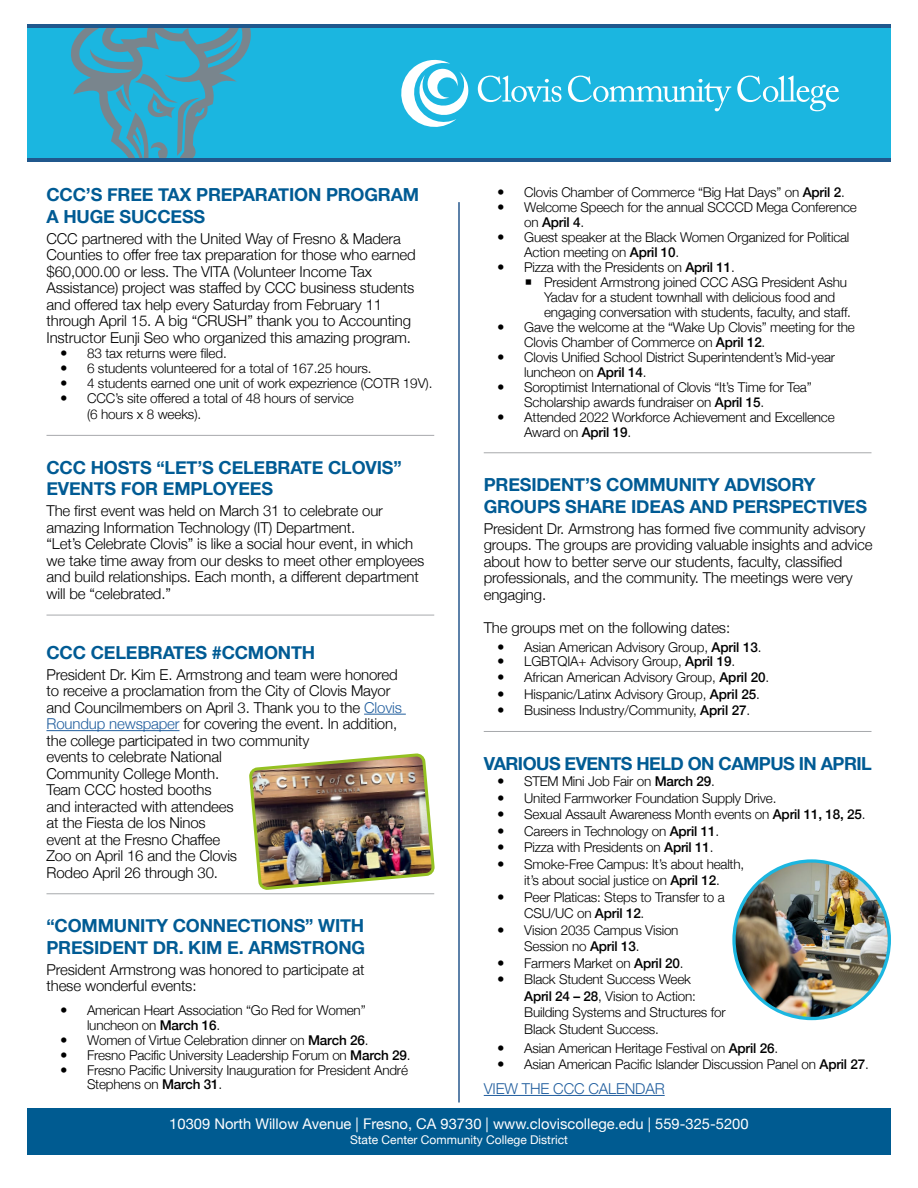
<style>
.page{position:relative;width:918px;height:1188px;background:#fff}
.page>*{position:absolute;margin:0;border:0;box-sizing:border-box;transform-origin:0 0}
.t1{font:700 18px/21.6px "Helvetica Neue";letter-spacing:-.01em;color:#005b94}
.t2{font:700 18px "Helvetica Neue";letter-spacing:-.03em;color:#005b94}
.t3{font:300 15px/16.5px "Helvetica Neue";letter-spacing:-.01em;color:#000}
.t4{font:300 15px "Helvetica Neue";letter-spacing:-.01em;color:#215e9e}
.t5{font:14.7px "Helvetica Neue";color:#fff}
.t6{font:300 13.5px/15px "Helvetica Neue";letter-spacing:-.015em;color:#000}
.t7{font:12px "Helvetica Neue";color:#fff}
.s1{font-weight:500}
.s2{color:#215e9e}
</style>
<div class="page">
<hr style="left:364px;top:714px;width:42px;height:1px;background:#215e9e">
<hr style="left:46px;top:730px;width:134px;height:1px;background:#215e9e">
<hr style="left:46px;top:435px;width:388px;height:1px;background:#a7a9ac">
<hr style="left:46px;top:615px;width:388px;height:1px;background:#a7a9ac">
<hr style="left:46px;top:893px;width:388px;height:1px;background:#a7a9ac">
<hr style="left:458px;top:202px;width:2px;height:900px;background:#27588d">
<hr style="left:484px;top:1095px;width:181px;height:1px;background:#215e9e">
<hr style="left:484px;top:452px;width:388px;height:1px;background:#a7a9ac">
<hr style="left:484px;top:731px;width:388px;height:1px;background:#a7a9ac">
<div style="left:27px;top:1108px;width:864px;height:46px;background:#005b91"></div>
<div style="left:27px;top:25px;width:864px;height:136px;background:#1bb6e0"></div>
<svg style="left:478px;top:76px;width:83px;height:26px"></svg>
<svg style="left:737px;top:76px;width:102px;height:35px"></svg>
<svg style="left:568px;top:76px;width:163px;height:35px"></svg>
<svg style="left:401px;top:59px;width:67px;height:68px"></svg>
<svg style="left:70px;top:28px;width:184px;height:131px"></svg>
<hr style="left:27px;top:25px;width:864px;height:3px;background:#20588d">
<hr style="left:27px;top:159px;width:864px;height:3px;background:#20588d">
<img style="left:250px;top:754px;width:184px;height:135px">
<img style="left:735px;top:861px;width:154px;height:158px">
<div style="left:732px;top:859px;width:159px;height:161px;border:3px solid #1bb6e0;border-radius:50%"></div>
<p class="t6" style="left:524px;top:183px;width:322px">Clovis Chamber of Commerce “Big Hat Days” on <span class="s1">April 2</span>.</p>
<p class="t6" style="left:524px;top:198px;width:334px">Welcome Speech for the annual SCCCD Mega Conference on <span class="s1">April 4</span>.</p>
<p class="t6" style="left:524px;top:228px;width:327px">Guest speaker at the Black Women Organized for Political<br>Action meeting on <span class="s1">April 10</span>.</p>
<p class="t6" style="left:524px;top:258px;width:212px">Pizza with the Presidents on <span class="s1">April 11</span>.</p>
<p class="t6" style="left:544px;top:273px;width:308px">President Armstrong joined CCC ASG President Ashu<br>Yadav for a student townhall with delicious food and engaging conversation with students, faculty, and staff.</p>
<p class="t6" style="left:524px;top:318px;width:332px">Gave the welcome at the “Wake Up Clovis” meeting for the<br>Clovis Chamber of Commerce on <span class="s1">April 12</span>.</p>
<p class="t6" style="left:524px;top:348px;width:312px">Clovis Unified School District Superintendent’s Mid-year luncheon on <span class="s1">April 14</span>.</p>
<p class="t6" style="left:524px;top:378px;width:289px">Soroptimist International of Clovis “It’s Time for Tea”<br>Scholarship awards fundraiser on <span class="s1">April 15</span>.</p>
<p class="t6" style="left:524px;top:408px;width:312px">Attended 2022 Workforce Achievement and Excellence<br>Award on <span class="s1">April 19</span>.</p>
<h2 class="t1" style="left:484px;top:475px;width:385px">PRESIDENT’S COMMUNITY ADVISORY<br>GROUPS SHARE IDEAS AND PERSPECTIVES</h2>
<p class="t3" style="left:484px;top:519px;width:390px">President Dr. Armstrong has formed five community advisory groups. The groups are providing valuable insights and advice about how to better serve our students, faculty, classified professionals, and the community. The meetings were very engaging.</p>
<p class="t3" style="left:484px;top:618px;width:248px">The groups met on the following dates:</p>
<p class="t6" style="left:524px;top:638px;width:239px">Asian American Advisory Group, <span class="s1">April 13</span>.</p>
<p class="t6" style="left:524px;top:653px;width:212px">LGBTQIA+ Advisory Group, <span class="s1">April 19</span>.</p>
<p class="t6" style="left:524px;top:669px;width:247px">African American Advisory Group, <span class="s1">April 20</span>.</p>
<p class="t6" style="left:524px;top:686px;width:237px">Hispanic/Latinx Advisory Group, <span class="s1">April 25</span>.</p>
<p class="t6" style="left:524px;top:702px;width:228px">Business Industry/Community, <span class="s1">April 27</span>.</p>
<h2 class="t2" style="left:484px;top:749px;width:390px">VARIOUS EVENTS HELD ON CAMPUS IN APRIL</h2>
<p class="t6" style="left:524px;top:773px;width:192px">STEM Mini Job Fair on <span class="s1">March 29</span>.</p>
<p class="t6" style="left:524px;top:790px;width:254px">United Farmworker Foundation Supply Drive.</p>
<p class="t6" style="left:524px;top:806px;width:343px">Sexual Assault Awareness Month events on <span class="s1">April 11, 18, 25</span>.</p>
<p class="t6" style="left:524px;top:823px;width:196px">Careers in Technology on <span class="s1">April 11</span>.</p>
<p class="t6" style="left:524px;top:839px;width:191px">Pizza with Presidents on <span class="s1">April 11</span>.</p>
<p class="t6" style="left:524px;top:855px;width:222px;line-height:16.5px">Smoke-Free Campus: It’s about health, it’s about social justice on <span class="s1">April 12</span>.</p>
<p class="t6" style="left:524px;top:888px;width:202px;line-height:16.5px">Peer Platicas: Steps to Transfer to a<br>CSU/UC on <span class="s1">April 12</span>.</p>
<p class="t6" style="left:524px;top:921px;width:156px;line-height:16.5px">Vision 2035 Campus Vision<br>Session no <span class="s1">April 13</span>.</p>
<p class="t6" style="left:524px;top:955px;width:161px">Farmers Market on <span class="s1">April 20</span>.</p>
<p class="t6" style="left:524px;top:970px;width:203px;line-height:16.5px">Black Student Success Week<br><span class="s1">April 24 – 28</span>, Vision to Action:<br>Building Systems and Structures for<br>Black Student Success.</p>
<p class="t6" style="left:524px;top:1039px;width:255px">Asian American Heritage Festival on <span class="s1">April 26</span>.</p>
<p class="t6" style="left:524px;top:1056px;width:346px">Asian American Pacific Islander Discussion Panel on <span class="s1">April 27</span>.</p>
<p class="t4" style="left:484px;top:1077px;width:182px">VIEW THE CCC CALENDAR</p>
<p class="t5" style="left:169px;top:1113px;width:581px">10309 North Willow Avenue | Fresno, CA 93730 | www.cloviscollege.edu | 559-325-5200</p>
<p class="t7" style="left:350px;top:1131px;width:219px">State Center Community College District</p>
<h2 class="t1" style="left:46px;top:184px;width:374px">CCC’S FREE TAX PREPARATION PROGRAM<br>A HUGE SUCCESS</h2>
<p class="t3" style="left:46px;top:229px;width:371px">CCC partnered with the United Way of Fresno &amp; Madera Counties to offer free tax preparation for those who earned $60,000.00 or less. The VITA (Volunteer Income Tax Assistance) project was staffed by CCC business students and offered tax help every Saturday from February 11 through April 15. A big “CRUSH” thank you to Accounting Instructor Eunji Seo who organized this amazing program.</p>
<p class="t6" style="left:87px;top:344px;width:141px">83 tax returns were filed.</p>
<p class="t6" style="left:87px;top:359px;width:286px">6 students volunteered for a total of 167.25 hours.</p>
<p class="t6" style="left:87px;top:374px;width:347px">4 students earned one unit of work expezrience (COTR 19V).</p>
<p class="t6" style="left:87px;top:389px;width:269px;line-height:16.5px">CCC’s site offered a total of 48 hours of service (6 hours x 8 weeks).</p>
<h2 class="t1" style="left:46px;top:457px;width:357px">CCC HOSTS “LET’S CELEBRATE CLOVIS”<br>EVENTS FOR EMPLOYEES</h2>
<p class="t3" style="left:46px;top:502px;width:379px">The first event was held on March 31 to celebrate our amazing Information Technology (IT) Department.<br>“Let’s Celebrate Clovis” is like a social hour event, in which we take time away from our desks to meet other employees and build relationships. Each month, a different department will be “celebrated.”</p>
<h2 class="t1" style="left:46px;top:642px;width:270px">CCC CELEBRATES #CCMONTH</h2>
<p class="t3" style="left:46px;top:665px;width:357px">President Dr. Kim E. Armstrong and team were honored to receive a proclamation from the City of Clovis Mayor and Councilmembers on April 3. Thank you to the <span class="s2">Clovis Roundup newspaper</span> for covering the event. In addition, the college participated in two community<br>events to celebrate National<br>Community College Month.<br>Team CCC hosted booths<br>and interacted with attendees<br>at the Fiesta de los Ninos<br>event at the Fresno Chaffee<br>Zoo on April 16 and the Clovis<br>Rodeo April 26 through 30.</p>
<h2 class="t1" style="left:46px;top:916px;width:320px">“COMMUNITY CONNECTIONS” WITH<br>PRESIDENT DR. KIM E. ARMSTRONG</h2>
<p class="t3" style="left:46px;top:960px;width:320px">President Armstrong was honored to participate at these wonderful events:</p>
<p class="t6" style="left:87px;top:1001px;width:280px">American Heart Association “Go Red for Women” luncheon on <span class="s1">March 16</span>.</p>
<p class="t6" style="left:87px;top:1032px;width:283px">Women of Virtue Celebration dinner on <span class="s1">March 26</span>.</p>
<p class="t6" style="left:87px;top:1047px;width:325px">Fresno Pacific University Leadership Forum on <span class="s1">March 29</span>.</p>
<p class="t6" style="left:87px;top:1062px;width:323px;line-height:14.2px">Fresno Pacific University Inauguration for President André<br>Stephens on <span class="s1">March 31</span>.</p>
</div>
